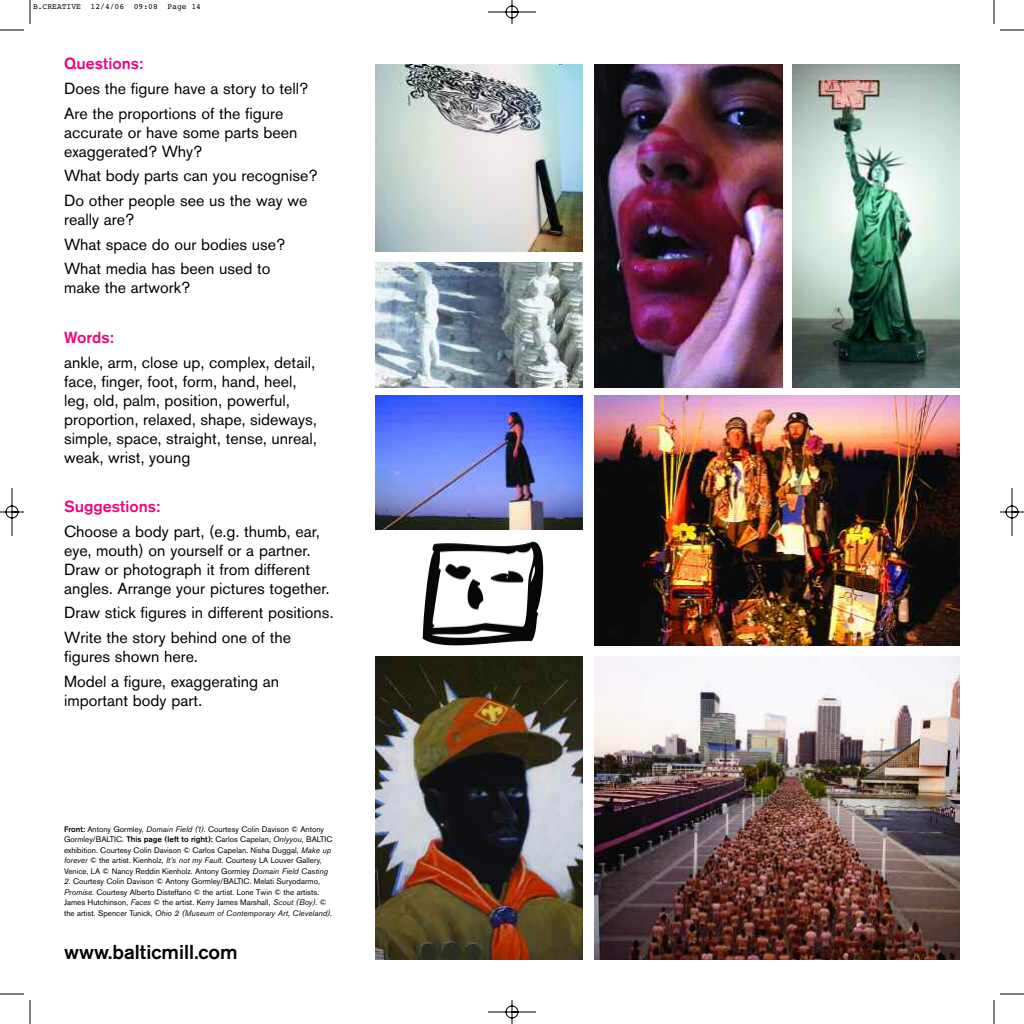
<style>
.page{position:relative;width:1024px;height:1024px;background:#fff}
.page>*{position:absolute;margin:0;border:0;box-sizing:border-box;transform-origin:0 0}
.t1{font:500 20px "Akzidenz Grotesk BQ";color:#000}
.t2{font:16px/19px "Akzidenz Grotesk BQ";color:#000}
.t3{font:500 16px "Akzidenz Grotesk BQ";color:#ef047e}
.t4{font:8px/10.5px "Akzidenz Grotesk BQ";color:#000}
.t5{font:8px "Courier";color:#000}
.s1{font-weight:500}
.s2{font-style:italic}
</style>
<div class="page">
<img style="left:0;top:0;width:1024px;height:1024px">
<p class="t5" style="left:33px;top:2px;width:170px">B.CREATIVE 12/4/06 09:08 Page 14</p>
<p class="t3" style="left:64px;top:55px;width:80px">Questions:</p>
<p class="t2" style="left:64px;top:76px;width:246px;line-height:24.7px">Does the figure have a story to tell?<br>Are the proportions of the figure</p>
<p class="t2" style="left:64px;top:123px;width:235px">accurate or have some parts been exaggerated? Why?</p>
<p class="t2" style="left:64px;top:164px;width:255px;line-height:24.7px">What body parts can you recognise?<br>Do other people see us the way we</p>
<p class="t2" style="left:64px;top:207px;width:223px;line-height:24.7px">really are?<br>What space do our bodies use?<br>What media has been used to</p>
<p class="t2" style="left:64px;top:279px;width:128px">make the artwork?</p>
<p class="t3" style="left:64px;top:328px;width:51px">Words:</p>
<p class="t2" style="left:64px;top:353px;width:254px">ankle, arm, close up, complex, detail, face, finger, foot, form, hand, heel, leg, old, palm, position, powerful, proportion, relaxed, shape, sideways, simple, space, straight, tense, unreal, weak, wrist, young</p>
<p class="t3" style="left:64px;top:497px;width:97px">Suggestions:</p>
<p class="t2" style="left:64px;top:522px;width:267px">Choose a body part, (e.g. thumb, ear, eye, mouth) on yourself or a partner.<br>Draw or photograph it from different angles. Arrange your pictures together.</p>
<p class="t2" style="left:64px;top:600px;width:271px;line-height:24.7px">Draw stick figures in different positions.<br>Write the story behind one of the</p>
<p class="t2" style="left:64px;top:644px;width:217px;line-height:24.7px">figures shown here.<br>Model a figure, exaggerating an</p>
<p class="t2" style="left:64px;top:691px;width:140px">important body part.</p>
<p class="t4" style="left:64px;top:823px;width:270px"><span class="s1">Front:</span> Antony Gormley, <span class="s2">Domain Field (1)</span>. Courtesy Colin Davison © Antony Gormley/BALTIC. <span class="s1">This page (left to right):</span> Carlos Capelan, <span class="s2">Onlyyou</span>, BALTIC exhibition. Courtesy Colin Davison © Carlos Capelan. Nisha Duggal, <span class="s2">Make up forever</span> © the artist. Kienholz, <span class="s2">It’s not my Fault</span>. Courtesy LA Louver Gallery, Venice, LA © Nancy Reddin Kienholz. Antony Gormley <span class="s2">Domain Field Casting</span></p>
<p class="t4" style="left:64px;top:876px;width:269px"><span class="s2">2.</span> Courtesy Colin Davison © Antony Gormley/BALTIC. Melati Suryodarmo, <span class="s2">Promise</span>. Courtesy Alberto Disteffano © the artist. Lone Twin © the artists.<br>James Hutchinson, <span class="s2">Faces</span> © the artist. Kerry James Marshall, <span class="s2">Scout (Boy)</span>. © the artist. Spencer Tunick, <span class="s2">Ohio 2 (Museum of Contemporary Art, Cleveland)</span>.</p>
<p class="t1" style="left:64px;top:941px;width:175px">www.balticmill.com</p>
</div>
